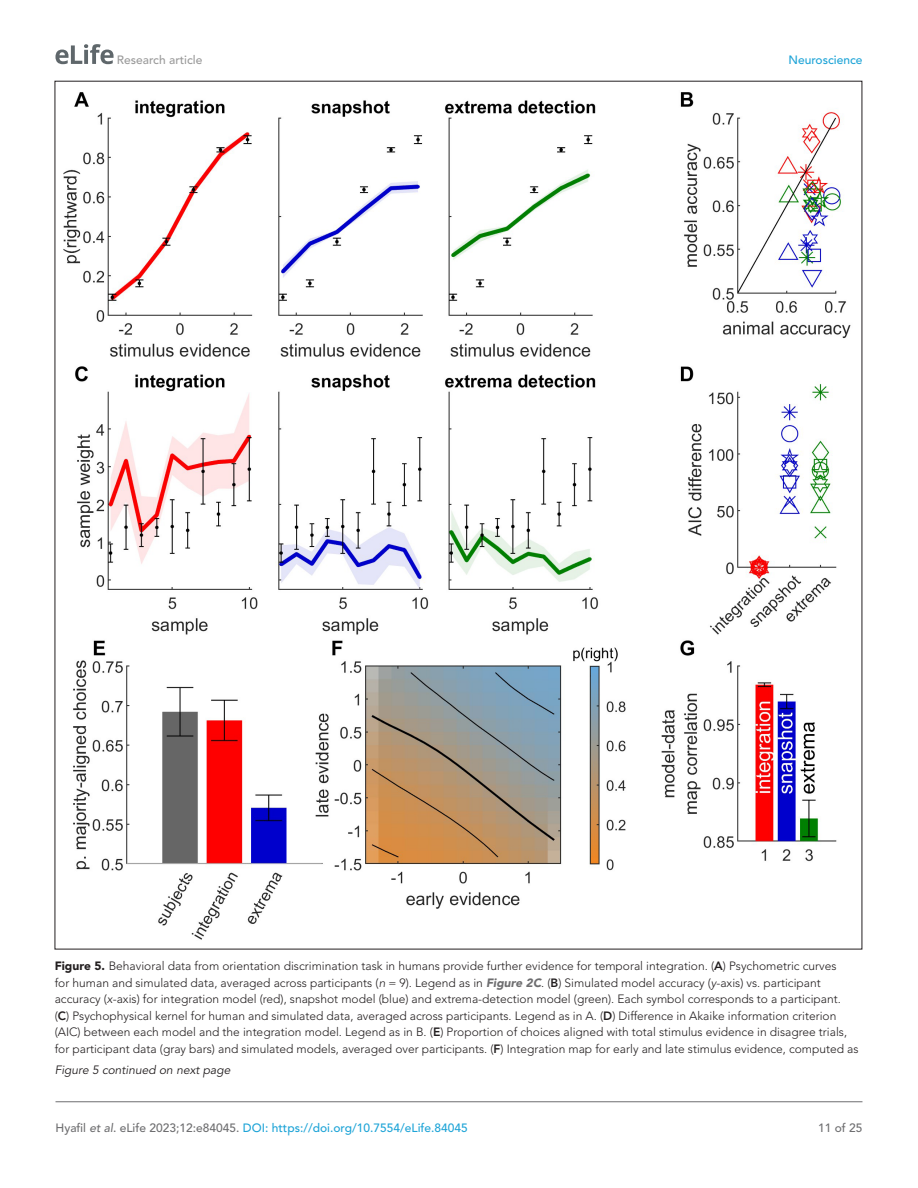
<style>
.page{position:relative;width:918px;height:1188px;background:#fff}
.page>*{position:absolute;margin:0;border:0;box-sizing:border-box;transform-origin:0 0}
.t1{font:300 12px/16.5px "Avenir LT Std";color:#231f20}
.t2{font:500 12px "Avenir LT Std";color:#1ea4d7}
.t3{font:italic 12px "Avenir LT Std";color:#231f20}
.t4{font:500 12px "Avenir LT Std";color:#9a9a9a}
.t5{font:500 12px "Avenir LT Std";color:#6e6e70}
.s1{font-weight:900}
.s2{font-weight:800}
.s3{font-style:italic}
.s4{font-weight:900;font-style:italic;color:#6e6e70}
.s5{color:#6e6e70}
.s6{font-style:italic;color:#6e6e70}
</style>
<div class="page">
<svg style="left:55px;top:44px;width:59px;height:20px"></svg>
<hr style="left:56px;top:1101px;width:806px;height:1px;background:#6e6e70">
<img style="left:64px;top:92px;width:787px;height:848px">
<p class="t4" style="left:117px;top:53px;width:87px">Research article</p>
<p class="t2" style="left:788px;top:53px;width:76px">Neuroscience</p>
<p class="t1" style="left:55px;top:958px;width:805px"><span class="s1">Figure 5.</span> Behavioral data from orientation discrimination task in humans provide further evidence for temporal integration. (<span class="s2">A</span>) Psychometric curves<br>for human and simulated data, averaged across participants (<span class="s3">n</span> = 9). Legend as in <span class="s4">Figure 2C</span>. (<span class="s2">B</span>) Simulated model accuracy (<span class="s3">y</span>-axis) vs. participant accuracy (<span class="s3">x</span>-axis) for integration model (red), snapshot model (blue) and extrema-detection model (green). Each symbol corresponds to a participant.<br>(<span class="s2">C</span>) Psychophysical kernel for human and simulated data, averaged across participants. Legend as in A. (<span class="s2">D</span>) Difference in Akaike information criterion (AIC) between each model and the integration model. Legend as in B. (<span class="s2">E</span>) Proportion of choices aligned with total stimulus evidence in disagree trials, for participant data (gray bars) and simulated models, averaged over participants. (<span class="s2">F</span>) Integration map for early and late stimulus evidence, computed as</p>
<p class="t3" style="left:55px;top:1063px;width:177px">Figure 5 continued on next page</p>
<p class="t2" style="left:56px;top:1121px;width:414px"><span class="s5">Hyafil</span> <span class="s6">et al</span><span class="s5">. eLife 2023;12:e84045.</span> DOI: https://doi.org/10.7554/eLife.84045</p>
<p class="t5" style="left:818px;top:1121px;width:46px">11 of 25</p>
</div>
